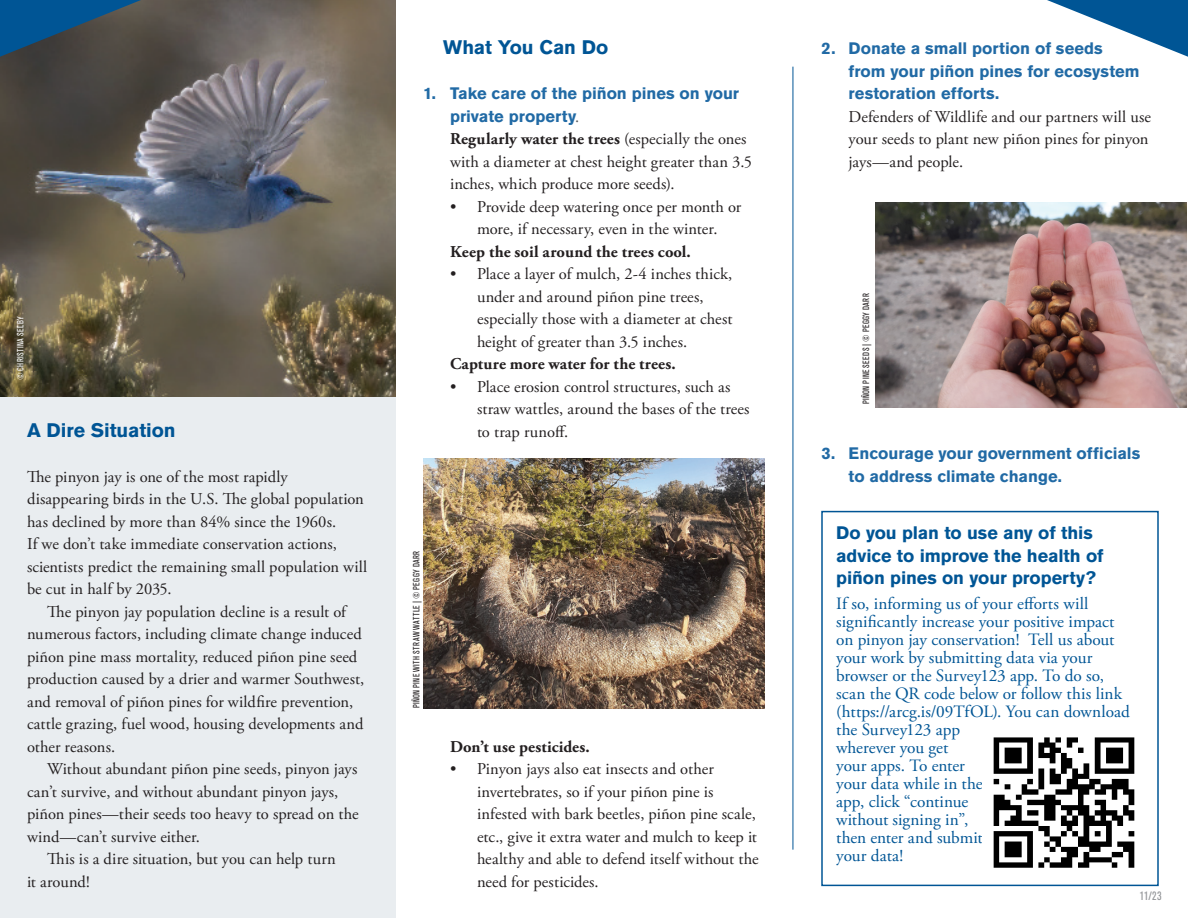
<style>
.page{position:relative;width:1188px;height:918px;background:#fff}
.page>*{position:absolute;margin:0;border:0;box-sizing:border-box;transform-origin:0 0}
.t1{font:700 19.5px "Akzidenz Grotesk Std";letter-spacing:-.005em;color:#005595}
.t2{font:700 18px/22.5px "Akzidenz Grotesk Std";letter-spacing:-.005em;color:#005595}
.t3{font:17.25px/18px "Adobe Garamond Pro";color:#005595}
.t4{font:16.5px/22.5px "Adobe Garamond Pro";letter-spacing:.005em;color:#231f20}
.t5{font:700 16.5px "Adobe Garamond Pro";letter-spacing:.005em;color:#231f20}
.t6{font:700 16.5px/22.5px "Akzidenz Grotesk Std";letter-spacing:-.005em;color:#216aa5}
.t7{font:condensed 12px "Akzidenz Grotesk Std";color:#939598}
.t8{font:condensed 9px "Akzidenz Grotesk Std";letter-spacing:.045em;color:#231f20}
.t9{font:condensed 9px "Akzidenz Grotesk Std";letter-spacing:.045em;color:#fff}
.s1{font-family:"Akzidenz Grotesk Std";font-weight:700;color:#216aa5}
.s2{color:#57585a}
.s3{font-weight:700}
</style>
<div class="page">
<img style="left:423px;top:458px;width:342px;height:250px">
<img style="left:0;top:0;width:396px;height:397px">
<img style="left:876px;top:202px;width:311px;height:206px">
<div style="left:0;top:397px;width:396px;height:521px;background:#e9edf0"></div>
<svg style="left:1047px;top:0;width:141px;height:57px"></svg>
<svg style="left:0;top:0;width:175px;height:62px;background:#314d60"></svg>
<hr style="left:793px;top:67px;width:1px;height:783px;background:#005595">
<div style="left:821px;top:511px;width:338px;height:375px;border:2px solid #005595"></div>
<img style="left:993px;top:737px;width:142px;height:131px">
<p class="t9" style="left:15px;top:380px;width:65px;rotate:-90deg">© CHRISTINA SELBY</p>
<p class="t1" style="left:27px;top:418px;width:150px">A Dire Situation</p>
<p class="t4" style="left:27px;top:466px;width:342px">The pinyon jay is one of the most rapidly disappearing birds in the U.S. The global population has declined by more than 84% since the 1960s.<br>If we don’t take immediate conservation actions, scientists predict the remaining small population will be cut in half by 2035.</p>
<p class="t4" style="left:27px;top:601px;width:339px;text-indent:20px">The pinyon jay population decline is a result of numerous factors, including climate change induced piñon pine mass mortality, reduced piñon pine seed production caused by a drier and warmer Southwest, and removal of piñon pines for wildfire prevention, cattle grazing, fuel wood, housing developments and other reasons.</p>
<p class="t4" style="left:27px;top:758px;width:333px;text-indent:20px">Without abundant piñon pine seeds, pinyon jays can’t survive, and without abundant pinyon jays, piñon pines—their seeds too heavy to spread on the wind—can’t survive either.</p>
<p class="t4" style="left:27px;top:848px;width:310px;text-indent:20px">This is a dire situation, but you can help turn it around!</p>
<p class="t1" style="left:443px;top:36px;width:167px">What You Can Do</p>
<p class="t4" style="left:450px;top:83px;width:303px;text-indent:-27px"><span class="s1">1. Take care of the piñon pines on your private property</span><span class="s2">.<br></span><span class="s3">Regularly water the trees</span> (especially the ones with a diameter at chest height greater than 3.5 inches, which produce more seeds).</p>
<p class="t4" style="left:450px;top:196px;width:293px;text-align:center">• Provide deep watering once per month or more, if necessary, even in the winter.</p>
<p class="t5" style="left:450px;top:242px;width:242px">Keep the soil around the trees cool.</p>
<p class="t4" style="left:477px;top:263px;width:257px;text-indent:-27px">• Place a layer of mulch, 2-4 inches thick, under and around piñon pine trees, especially those with a diameter at chest height of greater than 3.5 inches.</p>
<p class="t5" style="left:450px;top:354px;width:227px">Capture more water for the trees.</p>
<p class="t4" style="left:477px;top:376px;width:274px;text-indent:-27px">• Place erosion control structures, such as straw wattles, around the bases of the trees to trap runoff.</p>
<p class="t8" style="left:411px;top:708px;width:159px;rotate:-90deg">PIÑON PINE WITH STRAW WATTLE | © PEGGY DARR</p>
<p class="t5" style="left:450px;top:737px;width:141px">Don’t use pesticides.</p>
<p class="t4" style="left:477px;top:758px;width:283px;text-indent:-27px">• Pinyon jays also eat insects and other invertebrates, so if your piñon pine is infested with bark beetles, piñon pine scale, etc., give it extra water and mulch to keep it healthy and able to defend itself without the need for pesticides.</p>
<p class="t4" style="left:849px;top:38px;width:304px;text-indent:-27px"><span class="s1">2. Donate a small portion of seeds<br>from your piñon pines for ecosystem restoration efforts.<br></span>Defenders of Wildlife and our partners will use your seeds to plant new piñon pines for pinyon jays—and people.</p>
<p class="t8" style="left:861px;top:404px;width:112px;rotate:-90deg">PIÑON PINE SEEDS | © PEGGY DARR</p>
<p class="t6" style="left:849px;top:442px;width:293px;text-indent:-27px">3. Encourage your government officials to address climate change.</p>
<p class="t2" style="left:836px;top:522px;width:269px">Do you plan to use any of this advice to improve the health of piñon pines on your property?</p>
<p class="t3" style="left:836px;top:595px;width:295px">If so, informing us of your efforts will significantly increase your positive impact on pinyon jay conservation! Tell us about your work by submitting data via your browser or the Survey123 app. To do so, scan the QR code below or follow this link (https://arcg.is/09TfOL). You can download the Survey123 app<br>wherever you get<br>your apps. To enter<br>your data while in the<br>app, click “continue<br>without signing in”,<br>then enter and submit<br>your data!</p>
<p class="t7" style="left:1140px;top:889px;width:23px">11/23</p>
</div>
